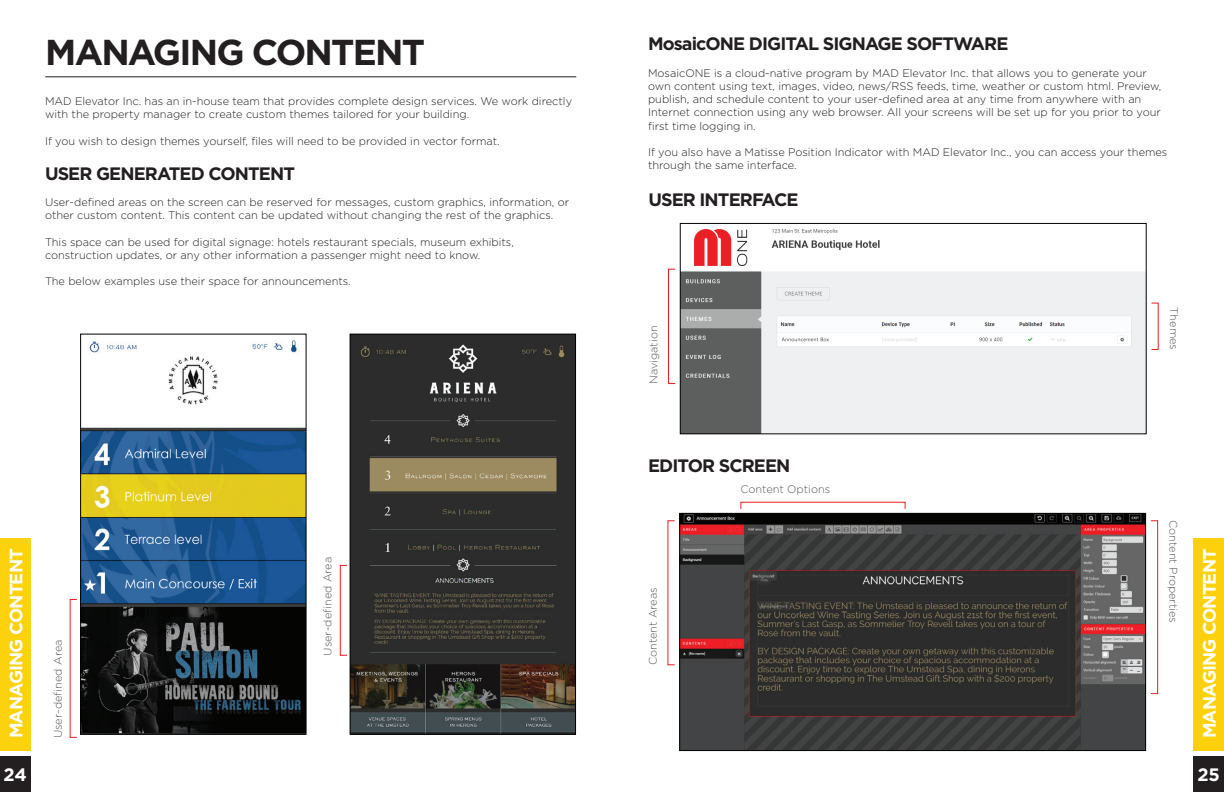
<style>
.page{position:relative;width:1224px;height:792px;background:#fff}
.page>*{position:absolute;margin:0;border:0;box-sizing:border-box;transform-origin:0 0}
.t1{font:700 36px "Gotham";letter-spacing:-.05em;color:#231f20}
.t2{font:700 18px "Gotham";letter-spacing:-.05em;color:#231f20}
.t3{font:700 18px "Gotham";letter-spacing:-.05em;color:#fff}
.t4{font:300 11px/13.2px "Gotham";color:#231f20}
.t5{font:300 11px "Gotham";color:#57585a}
</style>
<div class="page">
<div style="left:1194px;top:756px;width:30px;height:36px;background:#231f20"></div>
<div style="left:1194px;top:538px;width:30px;height:213px;background:#fcd10b"></div>
<div style="left:0;top:756px;width:30px;height:36px;background:#231f20"></div>
<div style="left:0;top:538px;width:30px;height:213px;background:#fcd10d"></div>
<hr style="left:45px;top:76px;width:531px;height:1px;background:#231f20">
<div style="left:1150px;top:520px;width:8px;height:174px;border:1px solid #ee1d23"></div>
<img style="left:681px;top:515px;width:463px;height:234px">
<div style="left:679px;top:513px;width:467px;height:238px;border:1px solid #040503"></div>
<img style="left:352px;top:336px;width:222px;height:397px">
<div style="left:350px;top:334px;width:226px;height:401px;border:1px solid #000"></div>
<div style="left:668px;top:269px;width:8px;height:115px;border:1px solid #ee1d23"></div>
<img style="left:682px;top:228px;width:463px;height:204px">
<div style="left:680px;top:223px;width:467px;height:211px;border:1px solid #040503"></div>
<img style="left:82px;top:340px;width:223px;height:393px">
<div style="left:80px;top:334px;width:227px;height:401px;border:1px solid #000"></div>
<div style="left:340px;top:565px;width:7px;height:91px;border:1px solid #ee1d23"></div>
<h1 class="t1" style="left:45px;top:28px;width:381px">MANAGING CONTENT</h1>
<h2 class="t2" style="left:648px;top:32px;width:362px">MosaicONE DIGITAL SIGNAGE SOFTWARE</h2>
<p class="t4" style="left:648px;top:66px;width:515px">MosaicONE is a cloud-native program by MAD Elevator Inc. that allows you to generate your own content using text, images, video, news/RSS feeds, time, weather or custom html. Preview, publish, and schedule content to your user-defined area at any time from anywhere with an Internet connection using any web browser. All your screens will be set up for you prior to your first time logging in.</p>
<p class="t4" style="left:648px;top:145px;width:521px">If you also have a Matisse Position Indicator with MAD Elevator Inc., you can access your themes through the same interface.</p>
<p class="t4" style="left:45px;top:94px;width:529px">MAD Elevator Inc. has an in-house team that provides complete design services. We work directly with the property manager to create custom themes tailored for your building.</p>
<p class="t4" style="left:45px;top:134px;width:456px">If you wish to design themes yourself, files will need to be provided in vector format.</p>
<h2 class="t2" style="left:45px;top:161px;width:252px">USER GENERATED CONTENT</h2>
<p class="t4" style="left:45px;top:195px;width:526px">User-defined areas on the screen can be reserved for messages, custom graphics, information, or other custom content. This content can be updated without changing the rest of the graphics.</p>
<p class="t4" style="left:45px;top:235px;width:470px">This space can be used for digital signage: hotels restaurant specials, museum exhibits, construction updates, or any other information a passenger might need to know.</p>
<p class="t4" style="left:45px;top:274px;width:307px">The below examples use their space for announcements.</p>
<h2 class="t2" style="left:648px;top:188px;width:152px">USER INTERFACE</h2>
<p class="t5" style="left:647px;top:384px;width:60px;rotate:-90deg">Navigation</p>
<p class="t5" style="left:1181px;top:307px;width:44px;rotate:90deg">Themes</p>
<h2 class="t3" style="left:4px;top:738px;width:191px;rotate:-90deg">MANAGING CONTENT</h2>
<h2 class="t3" style="left:3px;top:763px;width:25px">24</h2>
<p class="t5" style="left:51px;top:738px;width:100px;rotate:-90deg">User-defined Area</p>
<p class="t5" style="left:321px;top:656px;width:100px;rotate:-90deg">User-defined Area</p>
<h2 class="t2" style="left:648px;top:454px;width:144px">EDITOR SCREEN</h2>
<p class="t5" style="left:646px;top:665px;width:79px;rotate:-90deg">Content Areas</p>
<p class="t5" style="left:740px;top:482px;width:91px">Content Options</p>
<p class="t5" style="left:1180px;top:520px;width:104px;rotate:90deg">Content Properties</p>
<h2 class="t3" style="left:1198px;top:738px;width:191px;rotate:-90deg">MANAGING CONTENT</h2>
<h2 class="t3" style="left:1197px;top:763px;width:24px">25</h2>
</div>
